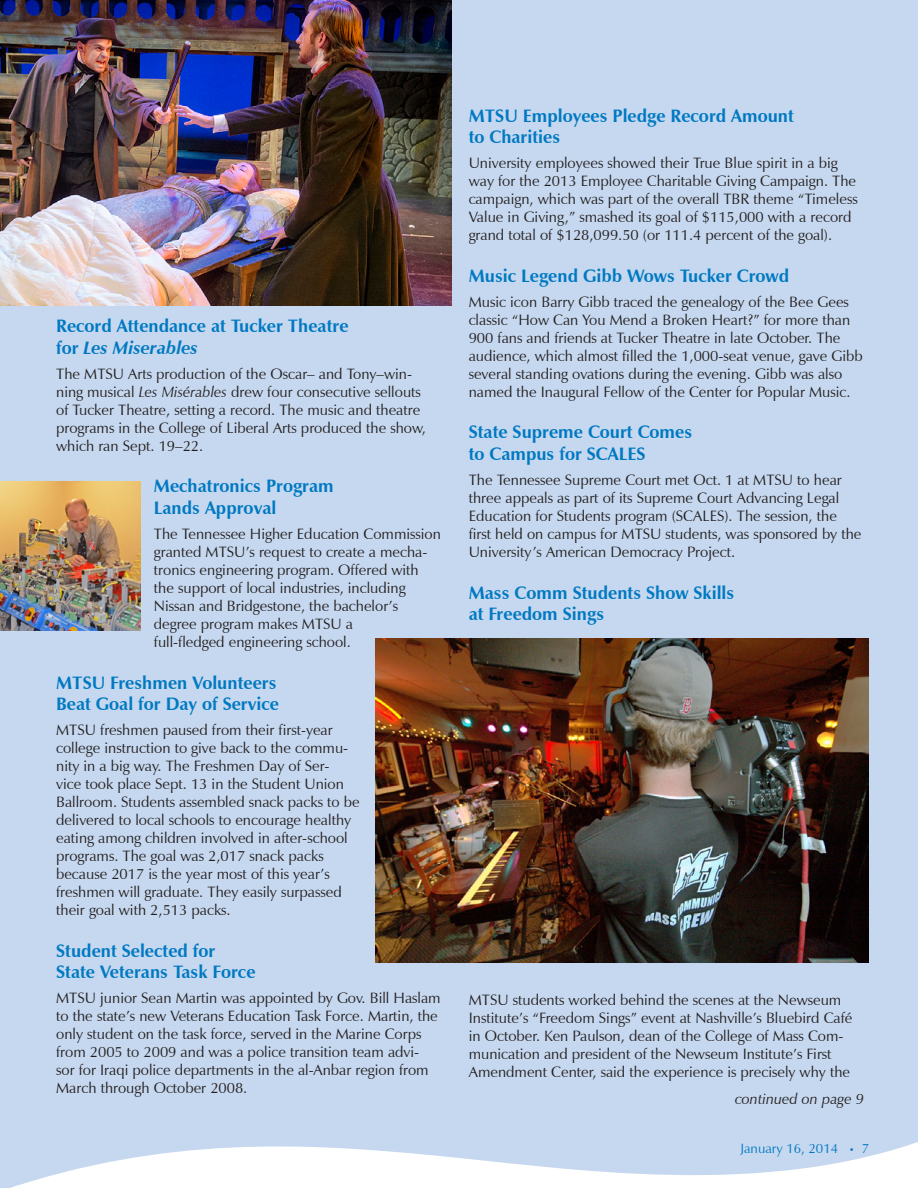
<style>
.page{position:relative;width:918px;height:1188px;background:#c6d8ef}
.page>*{position:absolute;margin:0;border:0;box-sizing:border-box;transform-origin:0 0}
.t1{font:700 18px/21.6px "Zapf Humanist 601 BT";color:#0079c2}
.t2{font:15px/18px "Zapf Humanist 601 BT";color:#231f20}
.t3{font:italic 15px "Zapf Humanist 601 BT";color:#231f20}
.t4{font:13.5px "Zapf Humanist 601 BT";color:#0079c2}
.s1{font-style:italic}
.s2{font-size:9px}
</style>
<div class="page">
<img style="left:0;top:0;width:451px;height:306px">
<img style="left:0;top:482px;width:140px;height:148px">
<img style="left:376px;top:639px;width:492px;height:324px">
<p class="t1" style="left:56px;top:315px;width:294px">Record Attendance at Tucker Theatre for <span class="s1">Les Miserables</span></p>
<p class="t2" style="left:56px;top:364px;width:371px">The MTSU Arts production of the Oscar– and Tony–win&shy;ning musical <span class="s1">Les Misérables</span> drew four consecutive sellouts of Tucker Theatre, setting a record. The music and theatre programs in the College of Liberal Arts produced the show, which ran Sept. 19–22.</p>
<p class="t1" style="left:154px;top:475px;width:181px">Mechatronics Program<br>Lands Approval</p>
<p class="t2" style="left:154px;top:525px;width:289px">The Tennessee Higher Education Commission granted MTSU’s request to create a mecha&shy;tronics engineering program. Offered with the support of local industries, including Nissan and Bridgestone, the bachelor’s degree program makes MTSU a<br>full-fledged engineering school.</p>
<p class="t1" style="left:56px;top:672px;width:224px">MTSU Freshmen Volunteers<br>Beat Goal for Day of Service</p>
<p class="t2" style="left:56px;top:721px;width:305px">MTSU freshmen paused from their first-year college instruction to give back to the commu&shy;nity in a big way. The Freshmen Day of Ser-<br>vice took place Sept. 13 in the Student Union Ballroom. Students assembled snack packs to be delivered to local schools to encourage healthy eating among children involved in after-school programs. The goal was 2,017 snack packs because 2017 is the year most of this year’s freshmen will graduate. They easily surpassed their goal with 2,513 packs.</p>
<p class="t1" style="left:56px;top:940px;width:201px">Student Selected for<br>State Veterans Task Force</p>
<p class="t2" style="left:56px;top:989px;width:386px">MTSU junior Sean Martin was appointed by Gov. Bill Haslam to the state’s new Veterans Education Task Force. Martin, the only student on the task force, served in the Marine Corps from 2005 to 2009 and was a police transition team advi&shy;sor for Iraqi police departments in the al-Anbar region from March through October 2008.</p>
<p class="t1" style="left:469px;top:105px;width:327px">MTSU Employees Pledge Record Amount to Charities</p>
<p class="t2" style="left:469px;top:154px;width:391px">University employees showed their True Blue spirit in a big way for the 2013 Employee Charitable Giving Campaign. The campaign, which was part of the overall TBR theme “Timeless Value in Giving,” smashed its goal of $115,000 with a record grand total of $128,099.50 (or 111.4 percent of the goal).</p>
<p class="t1" style="left:469px;top:265px;width:322px">Music Legend Gibb Wows Tucker Crowd</p>
<p class="t2" style="left:469px;top:292px;width:395px">Music icon Barry Gibb traced the genealogy of the Bee Gees classic “How Can You Mend a Broken Heart?” for more than 900 fans and friends at Tucker Theatre in late October. The audience, which almost filled the 1,000-seat venue, gave Gibb several standing ovations during the evening. Gibb was also named the Inaugural Fellow of the Center for Popular Music.</p>
<p class="t1" style="left:469px;top:421px;width:225px">State Supreme Court Comes to Campus for SCALES</p>
<p class="t2" style="left:469px;top:471px;width:394px">The Tennessee Supreme Court met Oct. 1 at MTSU to hear three appeals as part of its Supreme Court Advancing Legal Education for Students program (SCALES). The session, the first held on campus for MTSU students, was sponsored by the University’s American Democracy Project.</p>
<p class="t1" style="left:469px;top:582px;width:267px">Mass Comm Students Show Skills at Freedom Sings</p>
<p class="t2" style="left:469px;top:991px;width:385px">MTSU students worked behind the scenes at the Newseum Institute’s “Freedom Sings” event at Nashville’s Bluebird Café in October. Ken Paulson, dean of the College of Mass Com&shy;munication and president of the Newseum Institute’s First Amendment Center, said the experience is precisely why the</p>
<p class="t3" style="left:735px;top:1089px;width:130px">continued on page 9</p>
<p class="t4" style="left:740px;top:1140px;width:130px">January 16, 2014 <span class="s2">•</span> 7</p>
</div>
